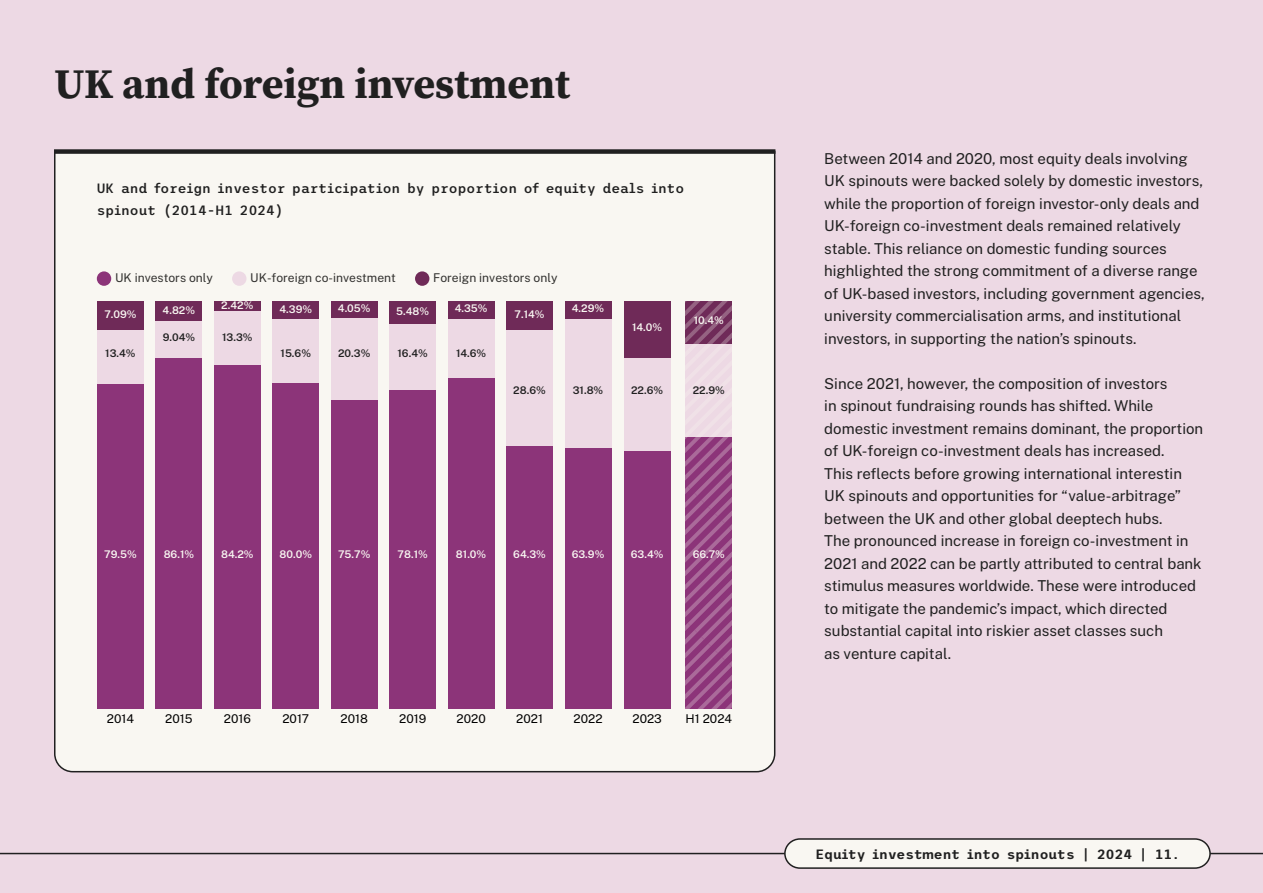
<style>
.page{position:relative;width:1263px;height:893px;background:#edd9e4}
.page>*{position:absolute;margin:0;border:0;box-sizing:border-box;transform-origin:0 0}
.t1{font:700 42px "Source Serif Pro";color:#202020}
.t2{font:15px/22.5px "Public Sans";color:#202020}
.t3{font:500 13.5px/22.5px "Trispace";color:#202020}
.t4{font:600 13.5px "Trispace";color:#202020}
.t5{font:12.15px "Public Sans";color:#333230}
.t6{font:12.15px "Public Sans";color:#000}
.t7{font:600 10.5px "Public Sans";color:#f9f7f2}
.t8{font:600 10.5px "Public Sans";color:#202020}
</style>
<div class="page">
<hr style="left:0;top:853px;width:1263px;height:1px;background:#202020">
<svg style="left:783px;top:837px;width:428px;height:33px"></svg>
<div style="left:53px;top:150px;width:723px;height:623px;background:#f9f7f2"></div>
<div style="left:54px;top:149px;width:721px;height:5px;background:#202020"></div>
<div style="left:565px;top:448px;width:46px;height:260px;background:#8c3479"></div>
<div style="left:507px;top:446px;width:46px;height:262px;background:#8c3479"></div>
<div style="left:448px;top:378px;width:46px;height:330px;background:#8c3479"></div>
<div style="left:390px;top:390px;width:46px;height:318px;background:#8c3479"></div>
<div style="left:331px;top:400px;width:46px;height:308px;background:#8c3479"></div>
<div style="left:273px;top:383px;width:46px;height:325px;background:#8c3479"></div>
<div style="left:214px;top:365px;width:46px;height:343px;background:#8c3479"></div>
<div style="left:156px;top:357px;width:46px;height:351px;background:#8c3479"></div>
<div style="left:97px;top:384px;width:46px;height:324px;background:#8c3479"></div>
<div style="left:565px;top:318px;width:46px;height:130px;background:#edd9e4"></div>
<div style="left:507px;top:330px;width:46px;height:116px;background:#edd9e4"></div>
<div style="left:448px;top:318px;width:46px;height:60px;background:#edd9e4"></div>
<div style="left:390px;top:323px;width:46px;height:67px;background:#edd9e4"></div>
<div style="left:331px;top:318px;width:46px;height:82px;background:#edd9e4"></div>
<div style="left:273px;top:318px;width:46px;height:65px;background:#edd9e4"></div>
<div style="left:214px;top:311px;width:46px;height:54px;background:#edd9e4"></div>
<div style="left:156px;top:320px;width:46px;height:37px;background:#edd9e4"></div>
<div style="left:97px;top:330px;width:46px;height:54px;background:#edd9e4"></div>
<div style="left:565px;top:301px;width:46px;height:17px;background:#6f2a58"></div>
<div style="left:507px;top:301px;width:46px;height:29px;background:#6f2a58"></div>
<div style="left:448px;top:301px;width:46px;height:17px;background:#6f2a58"></div>
<div style="left:390px;top:301px;width:46px;height:22px;background:#6f2a58"></div>
<div style="left:331px;top:301px;width:46px;height:17px;background:#6f2a58"></div>
<div style="left:273px;top:301px;width:46px;height:17px;background:#6f2a58"></div>
<div style="left:214px;top:301px;width:46px;height:10px;background:#6f2a58"></div>
<div style="left:156px;top:301px;width:46px;height:19px;background:#6f2a58"></div>
<div style="left:97px;top:301px;width:46px;height:29px;background:#6f2a58"></div>
<div style="left:624px;top:450px;width:46px;height:259px;background:#8c3479"></div>
<div style="left:624px;top:358px;width:46px;height:92px;background:#edd9e4"></div>
<div style="left:624px;top:301px;width:46px;height:57px;background:#6f2a58"></div>
<svg style="left:686px;top:301px;width:46px;height:407px"></svg>
<div style="left:97px;top:271px;width:14px;height:15px;background:#8c3479;border-radius:50%"></div>
<div style="left:232px;top:271px;width:14px;height:15px;background:#edd9e4;border-radius:50%"></div>
<div style="left:415px;top:271px;width:14px;height:15px;background:#6f2a58;border-radius:50%"></div>
<h1 class="t1" style="left:54px;top:54px;width:518px">UK and foreign investment</h1>
<p class="t3" style="left:97px;top:176px;width:589px">UK and foreign investor participation by proportion of equity deals into spinout (2014-H1 2024)</p>
<p class="t5" style="left:115px;top:269px;width:99px">UK investors only</p>
<p class="t5" style="left:250px;top:269px;width:147px">UK-foreign co-investment</p>
<p class="t5" style="left:433px;top:269px;width:126px">Foreign investors only</p>
<p class="t7" style="left:104px;top:306px;width:34px">7.09%</p>
<p class="t8" style="left:105px;top:345px;width:32px">13.4%</p>
<p class="t7" style="left:163px;top:302px;width:34px">4.82%</p>
<p class="t7" style="left:221px;top:298px;width:34px">2.42%</p>
<p class="t7" style="left:279px;top:302px;width:34px">4.39%</p>
<p class="t7" style="left:338px;top:301px;width:34px">4.05%</p>
<p class="t7" style="left:396px;top:303px;width:35px">5.48%</p>
<p class="t7" style="left:455px;top:301px;width:34px">4.35%</p>
<p class="t8" style="left:163px;top:329px;width:34px">9.04%</p>
<p class="t8" style="left:222px;top:329px;width:32px">13.3%</p>
<p class="t8" style="left:281px;top:345px;width:32px">15.6%</p>
<p class="t8" style="left:338px;top:345px;width:34px">20.3%</p>
<p class="t8" style="left:398px;top:345px;width:32px">16.4%</p>
<p class="t8" style="left:456px;top:345px;width:32px">14.6%</p>
<p class="t7" style="left:515px;top:307px;width:32px">7.14%</p>
<p class="t7" style="left:572px;top:301px;width:34px">4.29%</p>
<p class="t8" style="left:513px;top:382px;width:34px">28.6%</p>
<p class="t8" style="left:573px;top:382px;width:32px">31.8%</p>
<p class="t7" style="left:632px;top:320px;width:32px">14.0%</p>
<p class="t8" style="left:631px;top:382px;width:34px">22.6%</p>
<p class="t7" style="left:694px;top:312px;width:32px">10.4%</p>
<p class="t8" style="left:693px;top:382px;width:34px">22.9%</p>
<p class="t7" style="left:104px;top:547px;width:34px">79.5%</p>
<p class="t7" style="left:164px;top:547px;width:32px">86.1%</p>
<p class="t7" style="left:221px;top:547px;width:34px">84.2%</p>
<p class="t7" style="left:280px;top:547px;width:34px">80.0%</p>
<p class="t7" style="left:338px;top:547px;width:34px">75.7%</p>
<p class="t7" style="left:398px;top:547px;width:32px">78.1%</p>
<p class="t7" style="left:456px;top:547px;width:32px">81.0%</p>
<p class="t7" style="left:513px;top:547px;width:34px">64.3%</p>
<p class="t7" style="left:572px;top:547px;width:34px">63.9%</p>
<p class="t7" style="left:631px;top:547px;width:34px">63.4%</p>
<p class="t7" style="left:693px;top:547px;width:34px">66.7%</p>
<p class="t6" style="left:107px;top:710px;width:29px">2014</p>
<p class="t6" style="left:165px;top:710px;width:29px">2015</p>
<p class="t6" style="left:224px;top:710px;width:29px">2016</p>
<p class="t6" style="left:282px;top:710px;width:28px">2017</p>
<p class="t6" style="left:341px;top:710px;width:29px">2018</p>
<p class="t6" style="left:399px;top:710px;width:29px">2019</p>
<p class="t6" style="left:457px;top:710px;width:31px">2020</p>
<p class="t6" style="left:516px;top:710px;width:28px">2021</p>
<p class="t6" style="left:573px;top:710px;width:31px">2022</p>
<p class="t6" style="left:632px;top:710px;width:31px">2023</p>
<p class="t6" style="left:686px;top:710px;width:48px">H1 2024</p>
<p class="t2" style="left:824px;top:146px;width:382px">Between 2014 and 2020, most equity deals involving UK spinouts were backed solely by domestic investors, while the proportion of foreign investor-only deals and UK-foreign co-investment deals remained relatively stable. This reliance on domestic funding sources highlighted the strong commitment of a diverse range of UK-based investors, including government agencies, university commercialisation arms, and institutional investors, in supporting the nation’s spinouts.</p>
<p class="t2" style="left:824px;top:371px;width:380px">Since 2021, however, the composition of investors<br>in spinout fundraising rounds has shifted. While domestic investment remains dominant, the proportion of UK-foreign co-investment deals has increased.<br>This reflects before growing international interestin UK spinouts and opportunities for “value-arbitrage” between the UK and other global deeptech hubs.<br>The pronounced increase in foreign co-investment in 2021 and 2022 can be partly attributed to central bank stimulus measures worldwide. These were introduced to mitigate the pandemic’s impact, which directed substantial capital into riskier asset classes such<br>as venture capital.</p>
<p class="t4" style="left:815px;top:843px;width:365px">Equity investment into spinouts | 2024 | 11.</p>
</div>
